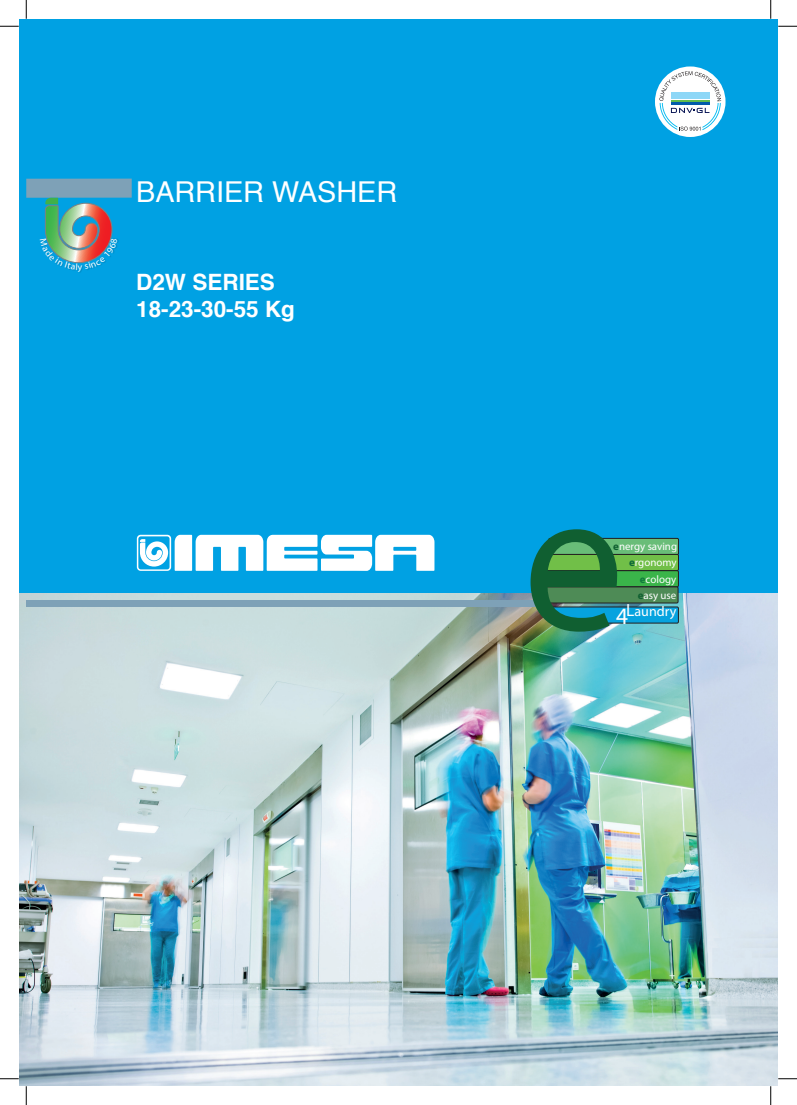
<style>
.page{position:relative;width:797px;height:1105px;background:#fff}
.page>*{position:absolute;margin:0;border:0;box-sizing:border-box;transform-origin:0 0}
.t1{font:28.75px "Helvetica";color:#fff}
.t2{font:23.5px "Myriad Pro";color:#fff}
.t3{font:700 22.5px/27px "Helvetica";color:#fff}
.t4{font:14.12px "Myriad Pro";color:#fff}
.t5{font:11px/16.4px "Myriad Pro";color:#fff;text-align:right}
.s1{font-weight:700;color:#105f31}
.s2{font-weight:700;color:#0c6638}
.s3{font-weight:700;color:#0f793c}
.s4{font-size:17.62px}
</style>
<div class="page">
<div style="left:19px;top:19px;width:758px;height:584px;background:#00a1e3"></div>
<img style="left:19px;top:593px;width:758px;height:493px">
<svg style="left:137px;top:535px;width:297px;height:36px"></svg>
<div style="left:26px;top:179px;width:106px;height:19px;background:#7ea1b7"></div>
<div style="left:26px;top:600px;width:518px;height:6px;background:#7ea1b7"></div>
<div style="left:548px;top:538px;width:130px;height:16px;background:#69bd78"></div>
<div style="left:548px;top:538px;width:130px;height:16px;border:1px solid #231f20"></div>
<div style="left:545px;top:554px;width:133px;height:16px;background:#71bf48"></div>
<div style="left:545px;top:554px;width:133px;height:16px;border:1px solid #231f20"></div>
<div style="left:542px;top:571px;width:136px;height:16px;background:#3ab44a"></div>
<div style="left:542px;top:571px;width:136px;height:16px;border:1px solid #231f20"></div>
<div style="left:542px;top:587px;width:136px;height:16px;background:#4e8b56"></div>
<div style="left:542px;top:587px;width:136px;height:16px;border:1px solid #231f20"></div>
<div style="left:552px;top:607px;width:126px;height:16px;background:#06a3df"></div>
<div style="left:552px;top:607px;width:126px;height:16px;border:1px solid #231f20"></div>
<svg style="left:530px;top:529px;width:87px;height:103px"></svg>
<div style="left:655px;top:66px;width:70px;height:71px;background:#fff;border-radius:50%"></div>
<svg style="left:659px;top:71px;width:62px;height:59px"></svg>
<svg style="left:0;top:25px;width:19px;height:2px"></svg>
<svg style="left:778px;top:25px;width:19px;height:2px"></svg>
<svg style="left:0;top:1078px;width:19px;height:1px"></svg>
<svg style="left:778px;top:1078px;width:19px;height:1px"></svg>
<svg style="left:25px;top:0;width:2px;height:19px"></svg>
<svg style="left:25px;top:1086px;width:2px;height:19px"></svg>
<svg style="left:770px;top:0;width:1px;height:19px"></svg>
<svg style="left:770px;top:1086px;width:1px;height:19px"></svg>
<svg style="left:40px;top:198px;width:77px;height:74px"></svg>
<h1 class="t1" style="left:136px;top:169px;width:262px">BARRIER WASHER</h1>
<h3 class="t3" style="left:136px;top:269px;width:160px">D2W SERIES<br>18-23-30-55 Kg</h3>
<p class="t5" style="left:613px;top:538px;width:65px"><span class="s1">e</span>nergy saving <span class="s2">e</span>rgonomy <span class="s3">e</span>cology<br><span class="s1">e</span>asy use</p>
<p class="t4" style="left:626px;top:603px;width:52px"><span class="s4">L</span>aundry</p>
<h2 class="t2" style="left:616px;top:602px;width:14px">4</h2>
</div>
